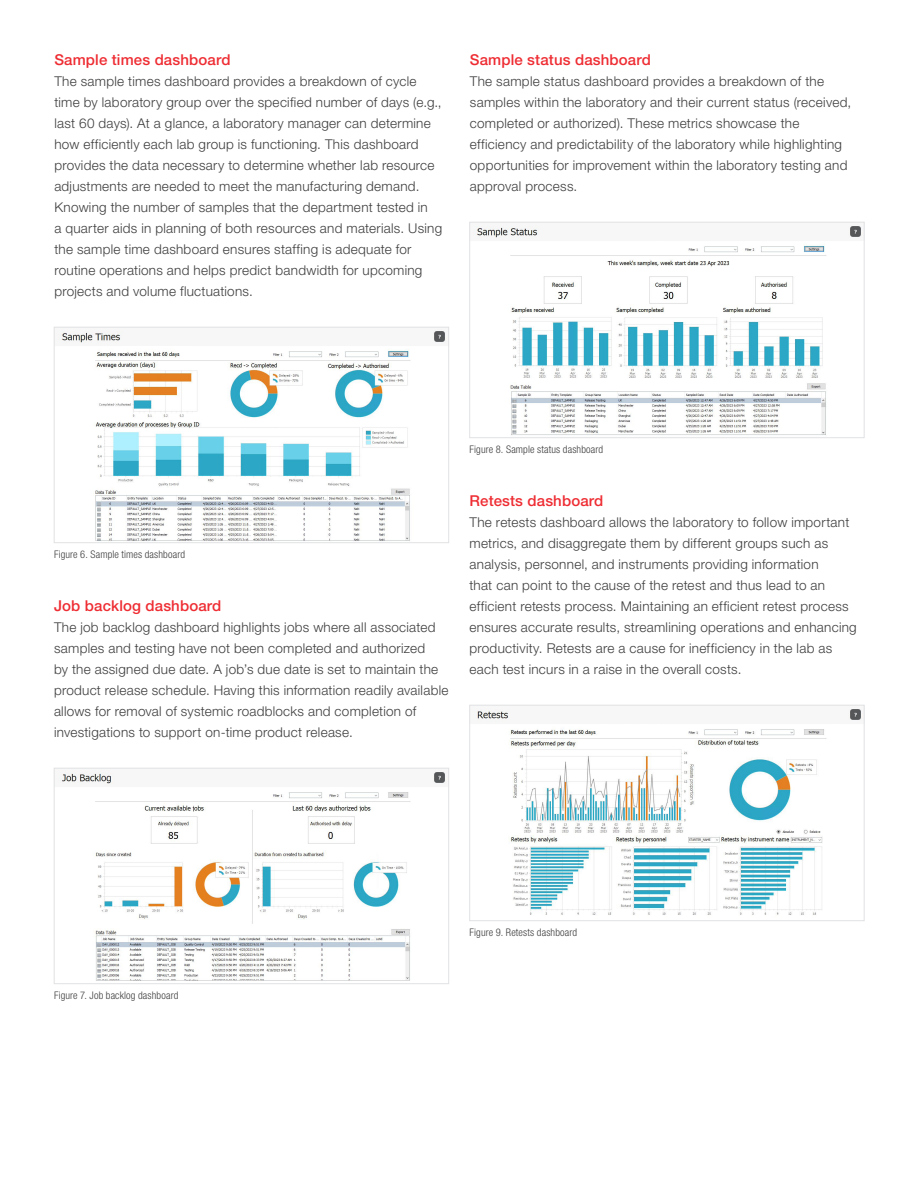
<style>
.page{position:relative;width:918px;height:1188px;background:#fff}
.page>*{position:absolute;margin:0;border:0;box-sizing:border-box;transform-origin:0 0}
.Content_Header{font:500 15px "Helvetica Neue LTW1 G";letter-spacing:.01em;color:#ee2d33}
.Body__Copy__No_Baseline{font:300 13.5px/21px "Helvetica Neue LTW1 G";letter-spacing:.02em;color:#3e3e3f}
.Table_footnote{font:300 condensed 10.5px "Helvetica Neue LTW1 G";letter-spacing:.015em;color:#3e3e3f}
</style>
<div class="page">
<img style="left:60px;top:770px;width:387px;height:211px">
<div style="left:54px;top:768px;width:395px;height:216px;border:1px solid #e1e2e4"></div>
<img style="left:476px;top:707px;width:386px;height:208px">
<div style="left:470px;top:705px;width:394px;height:216px;border:1px solid #e1e2e4"></div>
<img style="left:473px;top:224px;width:389px;height:211px">
<div style="left:470px;top:222px;width:394px;height:216px;border:1px solid #e1e2e4"></div>
<img style="left:58px;top:329px;width:389px;height:212px">
<div style="left:54px;top:327px;width:395px;height:216px;border:1px solid #e1e2e4"></div>
<p class="Content_Header" style="left:54px;top:50px;width:178px">Sample times dashboard</p>
<p class="Body__Copy__No_Baseline" style="left:54px;top:70px;width:389px">The sample times dashboard provides a breakdown of cycle time by laboratory group over the specified number of days (e.g., last 60 days). At a glance, a laboratory manager can determine how efficiently each lab group is functioning. This dashboard provides the data necessary to determine whether lab resource adjustments are needed to meet the manufacturing demand.<br>Knowing the number of samples that the department tested in<br>a quarter aids in planning of both resources and materials. Using the sample time dashboard ensures staffing is adequate for routine operations and helps predict bandwidth for upcoming projects and volume fluctuations.</p>
<p class="Content_Header" style="left:470px;top:50px;width:183px">Sample status dashboard</p>
<p class="Body__Copy__No_Baseline" style="left:470px;top:70px;width:383px">The sample status dashboard provides a breakdown of the samples within the laboratory and their current status (received, completed or authorized). These metrics showcase the efficiency and predictability of the laboratory while highlighting opportunities for improvement within the laboratory testing and approval process.</p>
<p class="Table_footnote" style="left:54px;top:548px;width:133px">Figure 6. Sample times dashboard</p>
<p class="Content_Header" style="left:54px;top:596px;width:169px">Job backlog dashboard</p>
<p class="Body__Copy__No_Baseline" style="left:54px;top:616px;width:396px">The job backlog dashboard highlights jobs where all associated samples and testing have not been completed and authorized<br>by the assigned due date. A job’s due date is set to maintain the product release schedule. Having this information readily available allows for removal of systemic roadblocks and completion of investigations to support on-time product release.</p>
<p class="Table_footnote" style="left:470px;top:443px;width:135px">Figure 8. Sample status dashboard</p>
<p class="Content_Header" style="left:470px;top:491px;width:135px">Retests dashboard</p>
<p class="Body__Copy__No_Baseline" style="left:470px;top:511px;width:389px">The retests dashboard allows the laboratory to follow important metrics, and disaggregate them by different groups such as analysis, personnel, and instruments providing information<br>that can point to the cause of the retest and thus lead to an efficient retests process. Maintaining an efficient retest process ensures accurate results, streamlining operations and enhancing productivity. Retests are a cause for inefficiency in the lab as each test incurs in a raise in the overall costs.</p>
<p class="Table_footnote" style="left:54px;top:989px;width:126px">Figure 7. Job backlog dashboard</p>
<p class="Table_footnote" style="left:470px;top:926px;width:109px">Figure 9. Retests dashboard</p>
</div>
